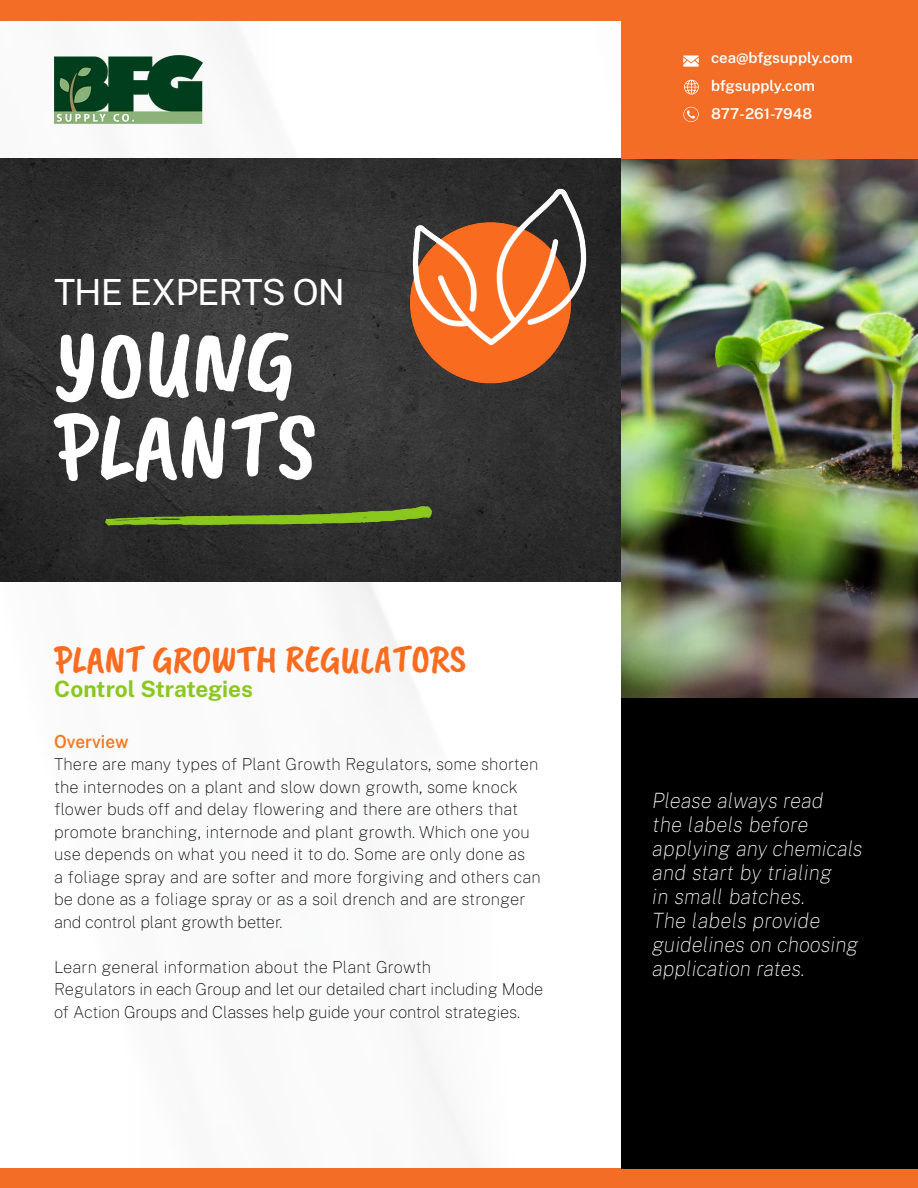
<style>
.page{position:relative;width:918px;height:1188px;background:#fff}
.page>*{position:absolute;margin:0;border:0;box-sizing:border-box;transform-origin:0 0}
.t1{font:96px/82.5px "Caveat Brush";color:#fff}
.t2{font:39px "Caveat Brush";color:#f96c20}
.t3{font:36px "Public Sans";letter-spacing:-.03em;color:#fff}
.t4{font:700 22.5px "Public Sans";color:#8bc81d}
.t5{font:italic 100 21px/24px "Public Sans";color:#fff}
.t6{font:600 18px "Public Sans";color:#f37921;scale:.95 1}
.t7{font:100 16.5px/22.5px "Public Sans";letter-spacing:.01em;color:#000}
.t8{font:100 16.5px/22.5px "Public Sans";letter-spacing:-.01em;color:#000}
.t9{font:600 15px/27.8px "Public Sans";color:#fff}
</style>
<div class="page">
<img style="left:0;top:21px;width:621px;height:1148px">
<img style="left:0;top:158px;width:621px;height:423px">
<img style="left:621px;top:158px;width:297px;height:540px">
<div style="left:621px;top:0;width:297px;height:158px;background:#f36d26"></div>
<div style="left:0;top:1169px;width:918px;height:19px;background:#f36d26"></div>
<div style="left:0;top:0;width:918px;height:21px;background:#f36d26"></div>
<img style="left:381px;top:165px;width:233px;height:234px">
<img style="left:106px;top:503px;width:326px;height:27px">
<img style="left:54px;top:56px;width:149px;height:68px">
<svg style="left:683px;top:107px;width:16px;height:15px"></svg>
<svg style="left:683px;top:55px;width:16px;height:12px"></svg>
<svg style="left:684px;top:80px;width:15px;height:15px"></svg>
<div style="left:621px;top:698px;width:297px;height:471px;background:#000"></div>
<h3 class="t3" style="left:54px;top:267px;width:293px">THE EXPERTS ON</h3>
<h1 class="t1" style="left:54px;top:324px;width:265px">YOUNG<br>PLANTS</h1>
<h2 class="t2" style="left:54px;top:637px;width:413px">PLANT GROWTH REGULATORS</h2>
<h3 class="t4" style="left:54px;top:673px;width:200px">Control Strategies</h3>
<p class="t6" style="left:54px;top:728px;width:80px">Overview</p>
<p class="t7" style="left:54px;top:752px;width:488px">There are many types of Plant Growth Regulators, some shorten the internodes on a plant and slow down growth, some knock flower buds off and delay flowering and there are others that promote branching, internode and plant growth. Which one you use depends on what you need it to do. Some are only done as<br>a foliage spray and are softer and more forgiving and others can be done as a foliage spray or as a soil drench and are stronger and control plant growth better.</p>
<p class="t8" style="left:54px;top:955px;width:491px">Learn general information about the Plant Growth<br>Regulators in each Group and let our detailed chart including Mode of Action Groups and Classes help guide your control strategies.</p>
<p class="t9" style="left:711px;top:43px;width:143px">cea@bfgsupply.com bfgsupply.com<br>877-261-7948</p>
<p class="t5" style="left:652px;top:788px;width:212px">Please always read<br>the labels before applying any chemicals and start by trialing<br>in small batches.<br>The labels provide guidelines on choosing application rates.</p>
</div>
